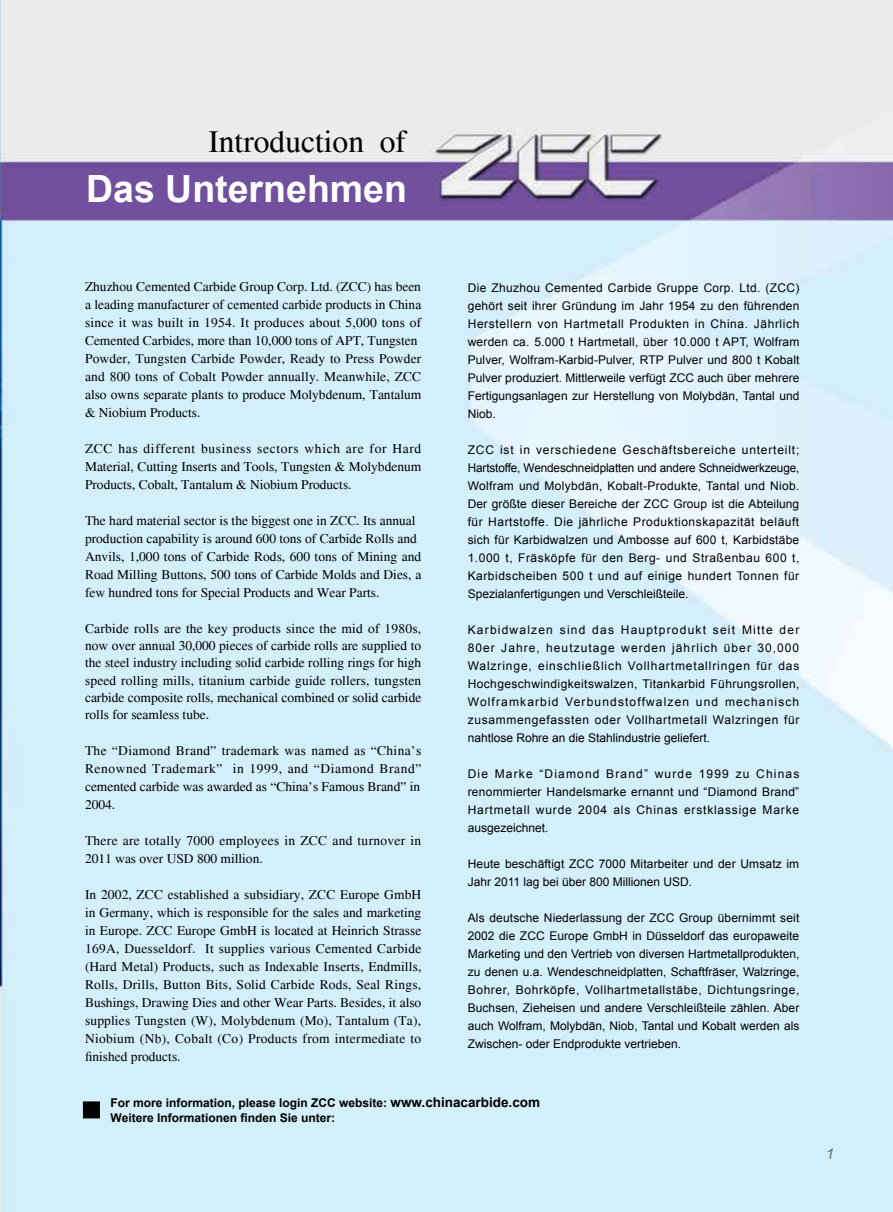
<style>
.page{position:relative;width:893px;height:1212px;background:#fff}
.page>*{position:absolute;margin:0;border:0;box-sizing:border-box;transform-origin:0 0}
.t1{font:700 37.5px "Arial";color:#fff}
.t2{font:31.5px "Times";color:#000}
.t3{font:italic 15px "Arial";color:#727171}
.t4{font:13.5px/18px "Times";color:#000;text-align:justify}
.t5{font:13.5px/18px "Times";letter-spacing:.02em;color:#000}
.t6{font:12px/18px "Arial";color:#000;text-align:justify}
.t7{font:700 12px/15.5px "Arial";color:#000}
.s1{font-size:13.5px}
</style>
<div class="page">
<img style="left:0;top:0;width:893px;height:1212px">
<div style="left:84px;top:1102px;width:15px;height:16px;background:#000"></div>
<div style="left:83px;top:1101px;width:17px;height:17px;border:2px solid #000"></div>
<h2 class="t2" style="left:208px;top:124px;width:199px">Introduction of</h2>
<h1 class="t1" style="left:86px;top:164px;width:322px">Das Unternehmen</h1>
<p class="t4" style="left:85px;top:277px;width:338px;text-align:left">Zhuzhou Cemented Carbide Group Corp. Ltd. (ZCC) has been a leading manufacturer of cemented carbide products in China since it was built in 1954. It produces about 5,000 tons of Cemented Carbides, more than 10,000 tons of APT, Tungsten Powder, Tungsten Carbide Powder, Ready to Press Powder and 800 tons of Cobalt Powder annually. Meanwhile, ZCC also owns separate plants to produce Molybdenum, Tantalum &amp; Niobium Products.</p>
<p class="t4" style="left:85px;top:439px;width:338px">ZCC has different business sectors which are for Hard Material, Cutting Inserts and Tools, Tungsten &amp; Molybdenum Products, Cobalt, Tantalum &amp; Niobium Products.</p>
<p class="t4" style="left:85px;top:511px;width:338px;text-align:left">The hard material sector is the biggest one in ZCC. Its annual production capability is around 600 tons of Carbide Rolls and Anvils, 1,000 tons of Carbide Rods, 600 tons of Mining and Road Milling Buttons, 500 tons of Carbide Molds and Dies, a few hundred tons for Special Products and Wear Parts.</p>
<p class="t4" style="left:85px;top:620px;width:338px;line-height:17.2px">Carbide rolls are the key products since the mid of 1980s, now over annual 30,000 pieces of carbide rolls are supplied to the steel industry including solid carbide rolling rings for high speed rolling mills, titanium carbide guide rollers, tungsten carbide composite rolls, mechanical combined or solid carbide rolls for seamless tube.</p>
<p class="t4" style="left:85px;top:742px;width:338px">The “Diamond Brand” trademark was named as “China’s Renowned Trademark” in 1999, and “Diamond Brand” cemented carbide was awarded as “China’s Famous Brand” in 2004.</p>
<p class="t5" style="left:85px;top:832px;width:338px">There are totally 7000 employees in ZCC and turnover in<br>2011 was over USD 800 million.</p>
<p class="t4" style="left:85px;top:886px;width:338px">In 2002, ZCC established a subsidiary, ZCC Europe GmbH in Germany, which is responsible for the sales and marketing in Europe. ZCC Europe GmbH is located at Heinrich Strasse 169A, Duesseldorf. It supplies various Cemented Carbide (Hard Metal) Products, such as Indexable Inserts, Endmills, Rolls, Drills, Button Bits, Solid Carbide Rods, Seal Rings, Bushings, Drawing Dies and other Wear Parts. Besides, it also supplies Tungsten (W), Molybdenum (Mo), Tantalum (Ta), Niobium (Nb), Cobalt (Co) Products from intermediate to finished products.</p>
<p class="t7" style="left:111px;top:1095px;width:431px">For more information, please login ZCC website: <span class="s1">www.chinacarbide.com<br></span>Weitere Informationen finden Sie unter:</p>
<p class="t6" style="left:468px;top:279px;width:333px">Die Zhuzhou Cemented Carbide Gruppe Corp. Ltd. (ZCC) gehört seit ihrer Gründung im Jahr 1954 zu den führenden Herstellern von Hartmetall Produkten in China. Jährlich werden ca. 5.000 t Hartmetall, über 10.000 t APT, Wolfram Pulver, Wolfram-Karbid-Pulver, RTP Pulver und 800 t Kobalt Pulver produziert. Mittlerweile verfügt ZCC auch über mehrere Fertigungsanlagen zur Herstellung von Molybdän, Tantal und Niob.</p>
<p class="t6" style="left:468px;top:441px;width:333px">ZCC ist in verschiedene Geschäftsbereiche unterteilt; Hartstoffe, Wendeschneidplatten und andere Schneidwerkzeuge, Wolfram und Molybdän, Kobalt-Produkte, Tantal und Niob.<br>Der größte dieser Bereiche der ZCC Group ist die Abteilung für Hartstoffe. Die jährliche Produktionskapazität beläuft sich für Karbidwalzen und Ambosse auf 600 t, Karbidstäbe 1.000 t, Fräsköpfe für den Berg- und Straßenbau 600 t, Karbidscheiben 500 t und auf einige hundert Tonnen für Spezialanfertigungen und Verschleißteile.</p>
<p class="t6" style="left:468px;top:621px;width:333px">Karbidwalzen sind das Hauptprodukt seit Mitte der 80er Jahre, heutzutage werden jährlich über 30,000<br>Walzringe, einschließlich Vollhartmetallringen für das Hochgeschwindigkeitswalzen, Titankarbid Führungsrollen, Wolframkarbid Verbundstoffwalzen und mechanisch zusammengefassten oder Vollhartmetall Walzringen für nahtlose Rohre an die Stahlindustrie geliefert.</p>
<p class="t6" style="left:468px;top:765px;width:333px">Die Marke “Diamond Brand” wurde 1999 zu Chinas renommierter Handelsmarke ernannt und “Diamond Brand” Hartmetall wurde 2004 als Chinas erstklassige Marke ausgezeichnet.</p>
<p class="t6" style="left:468px;top:855px;width:333px">Heute beschäftigt ZCC 7000 Mitarbeiter und der Umsatz im<br>Jahr 2011 lag bei über 800 Millionen USD.</p>
<p class="t6" style="left:468px;top:909px;width:333px">Als deutsche Niederlassung der ZCC Group übernimmt seit 2002 die ZCC Europe GmbH in Düsseldorf das europaweite Marketing und den Vertrieb von diversen Hartmetallprodukten, zu denen u.a. Wendeschneidplatten, Schaftfräser, Walzringe, Bohrer, Bohrköpfe, Vollhartmetallstäbe, Dichtungsringe, Buchsen, Zieheisen und andere Verschleißteile zählen. Aber auch Wolfram, Molybdän, Niob, Tantal und Kobalt werden als Zwischen- oder Endprodukte vertrieben.</p>
<p class="t3" style="left:826px;top:1144px;width:10px">1</p>
</div>
